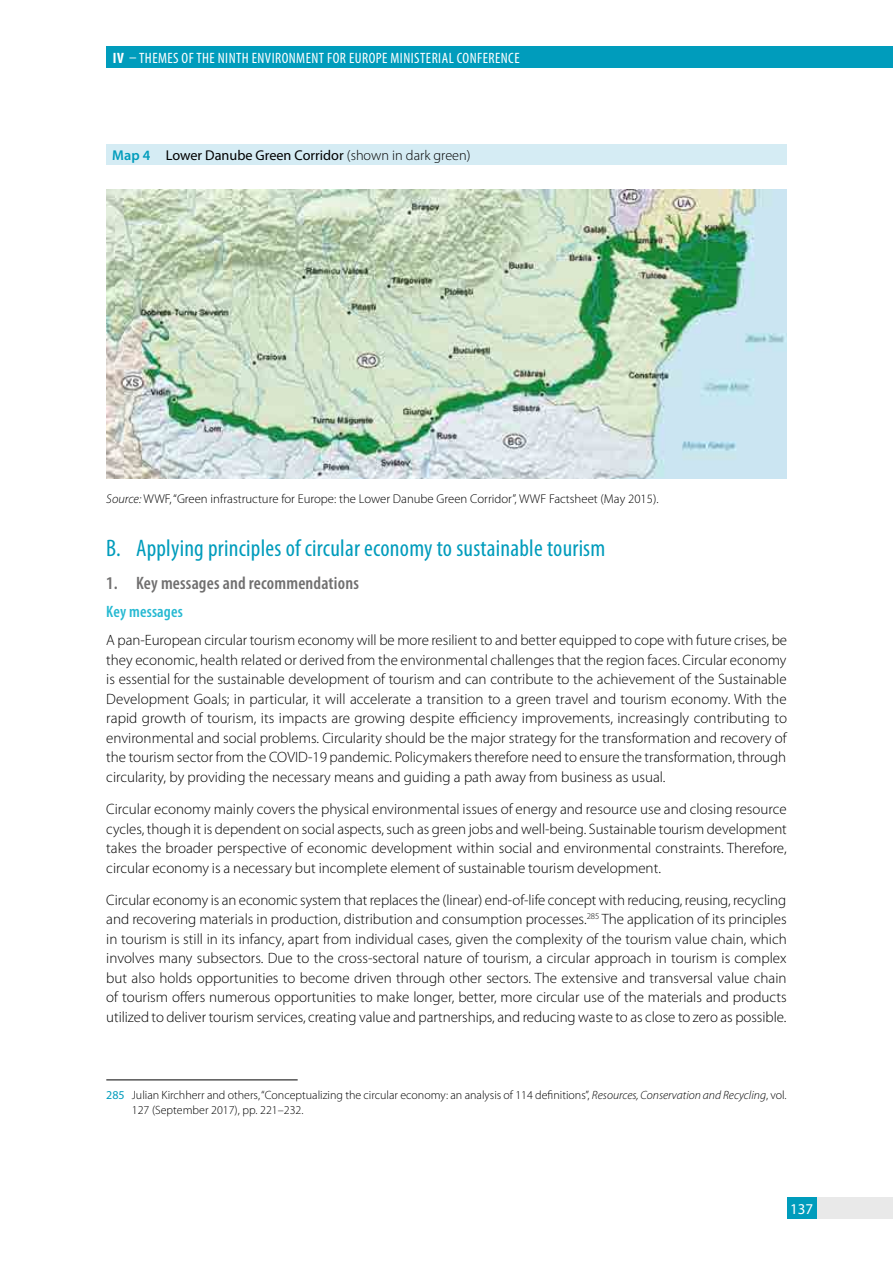
<style>
.page{position:relative;width:893px;height:1263px;background:#fff}
.page>*{position:absolute;margin:0;border:0;box-sizing:border-box;transform-origin:0 0}
.t1{font:condensed 24px "Myriad Pro";letter-spacing:.01em;color:#009cbc}
.t2{font:600 condensed 18px "Myriad Pro";letter-spacing:.01em;color:#706f6f}
.t3{font:600 condensed 16.5px "Myriad Pro";letter-spacing:.01em;color:#26b9d2}
.t4{font:300 15px/19.5px "Myriad Pro";color:#000;text-align:justify}
.t5{font:condensed 15px "Myriad Pro";letter-spacing:.03em;color:#fff}
.t6{font:15px "Myriad Pro";color:#fff}
.H_map{font:14.25px "Myriad Pro";color:#000}
.source{font:300 12.75px "Myriad Pro";color:#000}
.p_footnote{font:300 12px/15px "Myriad Pro";color:#000}
.s1{font-weight:700}
.s2{font-weight:600;color:#009cbc}
.s3{font-weight:300}
.s4{font-style:italic}
.s5{font-weight:400;color:#009cbc}
</style>
<div class="page">
<div style="left:106px;top:47px;width:787px;height:21px;background:#009cbc"></div>
<div style="left:816px;top:1198px;width:77px;height:21px;background:#e9e9e9"></div>
<div style="left:787px;top:1198px;width:29px;height:21px;background:#009cbc"></div>
<div style="left:106px;top:145px;width:681px;height:20px;background:#d5ecf4"></div>
<hr style="left:106px;top:1080px;width:192px;height:1px;background:#000">
<img style="left:106px;top:189px;width:681px;height:289px">
<p class="t5" style="left:113px;top:49px;width:408px"><span class="s1">IV</span> – THEMES OF THE NINTH ENVIRONMENT FOR EUROPE MINISTERIAL CONFERENCE</p>
<p class="H_map" style="left:112px;top:146px;width:360px"><span class="s2">Map 4</span> Lower Danube Green Corridor <span class="s3">(shown in dark green)</span></p>
<p class="source" style="left:106px;top:491px;width:554px"><span class="s4">Source:</span> WWF, “Green infrastructure for Europe: the Lower Danube Green Corridor”, WWF Factsheet (May 2015).</p>
<h2 class="t1" style="left:106px;top:533px;width:501px">B. Applying principles of circular economy to sustainable tourism</h2>
<h3 class="t2" style="left:106px;top:572px;width:254px">1. Key messages and recommendations</h3>
<h4 class="t3" style="left:106px;top:602px;width:78px">Key messages</h4>
<p class="t4" style="left:106px;top:630px;width:682px">A pan-European circular tourism economy will be more resilient to and better equipped to cope with future crises, be they economic, health related or derived from the environmental challenges that the region faces. Circular economy is essential for the sustainable development of tourism and can contribute to the achievement of the Sustainable Development Goals; in particular, it will accelerate a transition to a green travel and tourism economy. With the rapid growth of tourism, its impacts are growing despite efficiency improvements, increasingly contributing to environmental and social problems. Circularity should be the major strategy for the transformation and recovery of the tourism sector from the COVID-19 pandemic. Policymakers therefore need to ensure the transformation, through circularity, by providing the necessary means and guiding a path away from business as usual.</p>
<p class="t4" style="left:106px;top:799px;width:682px">Circular economy mainly covers the physical environmental issues of energy and resource use and closing resource cycles, though it is dependent on social aspects, such as green jobs and well-being. Sustainable tourism development takes the broader perspective of economic development within social and environmental constraints. Therefore, circular economy is a necessary but incomplete element of sustainable tourism development.</p>
<p class="t4" style="left:106px;top:890px;width:682px">Circular economy is an economic system that replaces the (linear) end-of-life concept with reducing, reusing, recycling and recovering materials in production, distribution and consumption processes.<sup>285</sup> The application of its principles in tourism is still in its infancy, apart from individual cases, given the complexity of the tourism value chain, which involves many subsectors. Due to the cross-sectoral nature of tourism, a circular approach in tourism is complex but also holds opportunities to become driven through other sectors. The extensive and transversal value chain of tourism offers numerous opportunities to make longer, better, more circular use of the materials and products utilized to deliver tourism services, creating value and partnerships, and reducing waste to as close to zero as possible.</p>
<p class="p_footnote" style="left:132px;top:1087px;width:656px;text-indent:-26px"><span class="s5">285</span> Julian Kirchherr and others, “Conceptualizing the circular economy: an analysis of 114 definitions”, <span class="s4">Resources, Conservation and Recycling</span>, vol.<br>127 (September 2017), pp. 221–232.</p>
<p class="t6" style="left:790px;top:1200px;width:25px">137</p>
</div>
